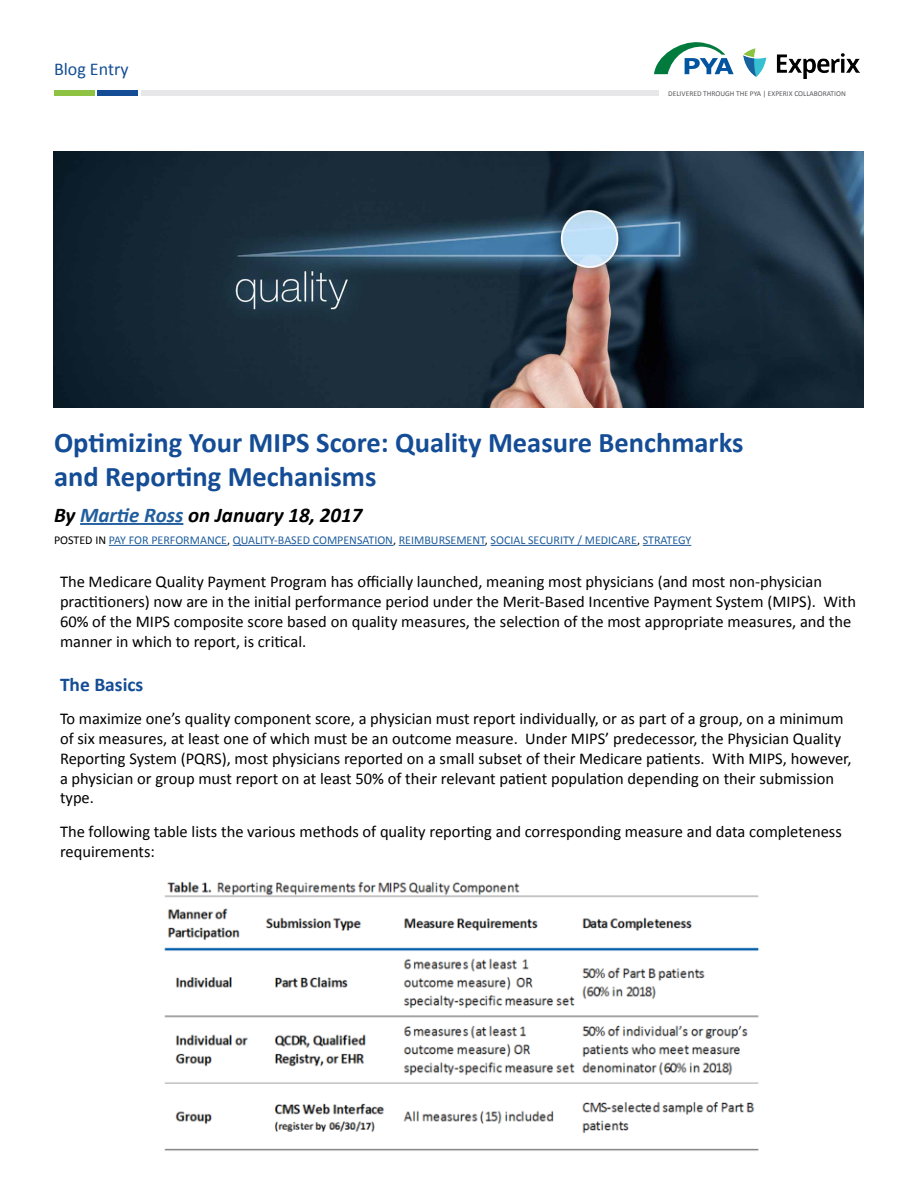
<style>
.page{position:relative;width:918px;height:1188px;background:#fff}
.page>*{position:absolute;margin:0;border:0;box-sizing:border-box;transform-origin:0 0}
.t1{font:700 28.5px/34.2px "Calibri";color:#144d95}
.t2{font:italic 700 21px "Calibri";color:#000}
.t3{font:700 19.5px "Calibri";color:#144d95}
.t4{font:18px "Calibri";color:#144d95}
.t5{font:16.5px/19.8px "Calibri";color:#000}
.t6{font:12px "Calibri";color:#215e9e}
.t7{font:7.5px "Calibri";color:#58585c}
.s1{color:#215e9e}
.s2{color:#000}
</style>
<div class="page">
<div style="left:141px;top:90px;width:518px;height:5px;background:#e7e7e9"></div>
<div style="left:98px;top:90px;width:40px;height:5px;background:#144d95"></div>
<div style="left:54px;top:90px;width:41px;height:5px;background:#8dc242"></div>
<hr style="left:80px;top:523px;width:103px;height:2px;background:#215e9e">
<hr style="left:109px;top:545px;width:118px;height:1px;background:#215e9e">
<hr style="left:233px;top:545px;width:160px;height:1px;background:#215e9e">
<hr style="left:399px;top:545px;width:86px;height:1px;background:#215e9e">
<hr style="left:491px;top:545px;width:146px;height:1px;background:#215e9e">
<hr style="left:643px;top:545px;width:48px;height:1px;background:#215e9e">
<img style="left:744px;top:49px;width:116px;height:29px">
<svg style="left:654px;top:42px;width:80px;height:32px"></svg>
<img style="left:53px;top:151px;width:811px;height:257px">
<img style="left:164px;top:881px;width:595px;height:270px">
<p class="t4" style="left:54px;top:58px;width:76px">Blog Entry</p>
<p class="t7" style="left:668px;top:88px;width:179px">DELIVERED THROUGH THE PYA | EXPERIX COLLABORATION</p>
<h1 class="t1" style="left:54px;top:425px;width:691px">Optimizing Your MIPS Score: Quality Measure Benchmarks and Reporting Mechanisms</h1>
<p class="t2" style="left:54px;top:502px;width:310px">By <span class="s1">Martie Ross</span> on January 18, 2017</p>
<p class="t6" style="left:54px;top:532px;width:639px"><span class="s2">POSTED IN</span> PAY FOR PERFORMANCE<span class="s2">,</span> QUALITY-BASED COMPENSATION<span class="s2">,</span> REIMBURSEMENT<span class="s2">,</span> SOCIAL SECURITY / MEDICARE<span class="s2">,</span> STRATEGY</p>
<p class="t5" style="left:60px;top:572px;width:798px">The Medicare Quality Payment Program has officially launched, meaning most physicians (and most non-physician practitioners) now are in the initial performance period under the Merit-Based Incentive Payment System (MIPS). With 60% of the MIPS composite score based on quality measures, the selection of the most appropriate measures, and the manner in which to report, is critical.</p>
<p class="t3" style="left:60px;top:672px;width:85px">The Basics</p>
<p class="t5" style="left:60px;top:709px;width:793px">To maximize one’s quality component score, a physician must report individually, or as part of a group, on a minimum of six measures, at least one of which must be an outcome measure. Under MIPS’ predecessor, the Physician Quality Reporting System (PQRS), most physicians reported on a small subset of their Medicare patients. With MIPS, however, a physician or group must report on at least 50% of their relevant patient population depending on their submission type.</p>
<p class="t5" style="left:60px;top:821px;width:783px">The following table lists the various methods of quality reporting and corresponding measure and data completeness requirements:</p>
</div>
